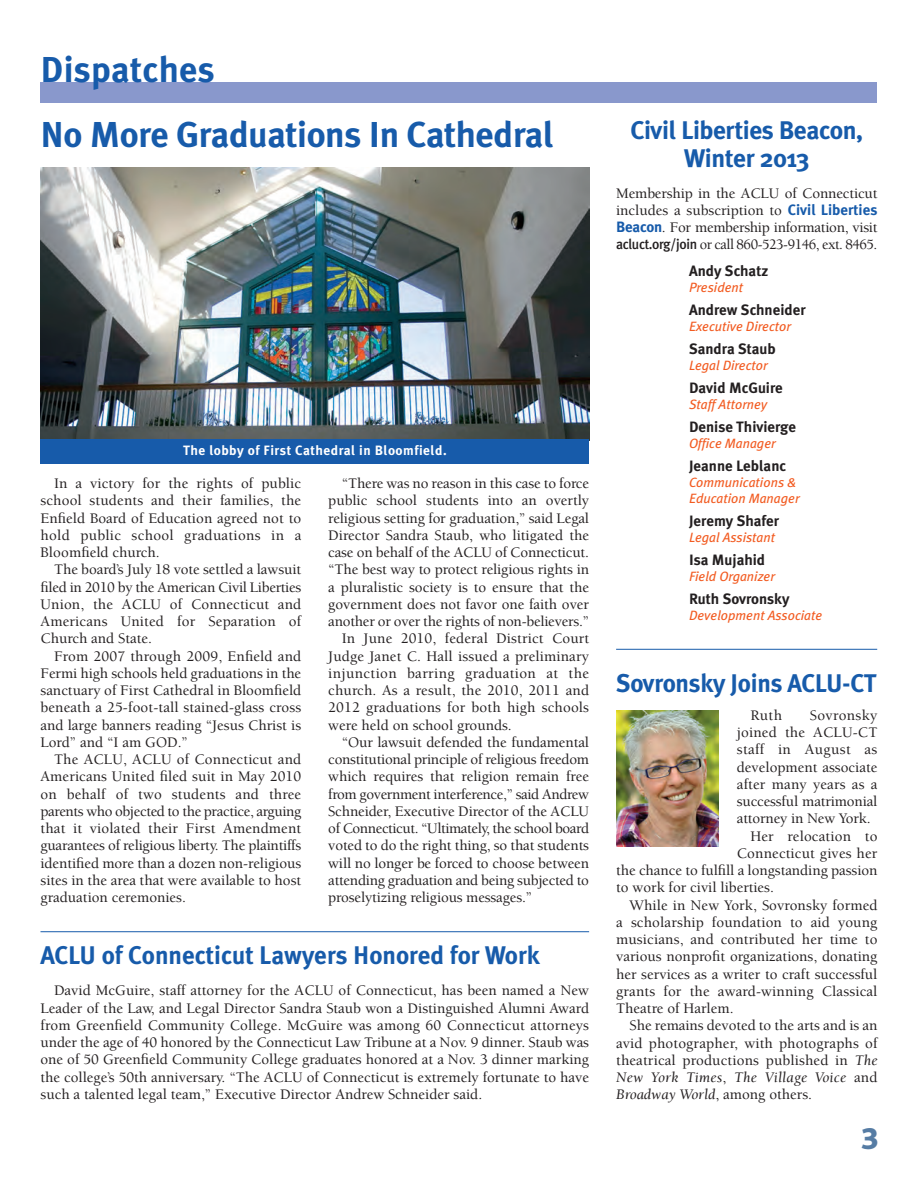
<style>
.page{position:relative;width:918px;height:1188px;background:#fff}
.page>*{position:absolute;margin:0;border:0;box-sizing:border-box;transform-origin:0 0}
.t1{font:700 36px "Meta Plus";letter-spacing:-.01em;color:#175baa}
.t2{font:700 36px "Meta Plus";letter-spacing:.01em;color:#175baa}
.t3{font:800 31.5px "Bliss";color:#567ca4}
.t4{font:700 25.5px/28.5px "Meta Plus";letter-spacing:-.01em;color:#175baa;text-align:center}
.t5{font:500 15px/17.2px "Berkeley Std";color:#231f20;text-align:justify}
.t6{font:700 15px "Meta Plus";color:#231f20}
.t7{font:500 15px "Berkeley Std";letter-spacing:-.02em;color:#231f20}
.t8{font:italic 15px "Berkeley Std";letter-spacing:.01em;color:#231f20}
.t9{font:500 15px "Berkeley Std";letter-spacing:.025em;color:#231f20}
.t10{font:500 15px "Berkeley Std";letter-spacing:-.03em;color:#231f20}
.t11{font:500 15px "Berkeley Std";letter-spacing:-.025em;color:#231f20}
.t12{font:500 14.85px "Berkeley Std";letter-spacing:-.03em;color:#231f20}
.t13{font:italic 13.5px/15.8px "Meta Plus";color:#f25b21}
.t14{font:700 13.5px "Meta Plus";letter-spacing:.035em;color:#fff}
.s1{font-family:"Meta Plus";font-weight:700;color:#175baa}
.s2{font-family:"Meta Plus";font-size:14.25px}
.s3{font-weight:400;font-style:italic}
.s4{font-weight:500;font-style:normal}
</style>
<div class="page">
<div style="left:40px;top:82px;width:838px;height:20px;background:#8998cc"></div>
<hr style="left:616px;top:649px;width:261px;height:1px;background:#175baa">
<img style="left:40px;top:167px;width:549px;height:272px">
<div style="left:40px;top:439px;width:549px;height:25px;background:#175baa"></div>
<img style="left:616px;top:711px;width:103px;height:135px">
<hr style="left:40px;top:931px;width:549px;height:1px;background:#175baa">
<h1 class="t2" style="left:40px;top:49px;width:176px">Dispatches</h1>
<h1 class="t1" style="left:40px;top:114px;width:515px">No More Graduations In Cathedral</h1>
<h3 class="t4" style="left:631px;top:116px;width:234px">Civil Liberties Beacon,<br>Winter 2013</h3>
<p class="t5" style="left:616px;top:186px;width:263px">Membership in the ACLU of Connecticut includes a subscription to <span class="s1">Civil Liberties Beacon</span>. For membership information, visit</p>
<p class="t12" style="left:616px;top:238px;width:263px"><span class="s2">acluct.org/join</span> or call 860-523-9146, ext. 8465.</p>
<p class="t6" style="left:689px;top:262px;width:81px">Andy Schatz</p>
<p class="t13" style="left:689px;top:280px;width:56px">President</p>
<p class="t6" style="left:689px;top:301px;width:118px">Andrew Schneider</p>
<p class="t13" style="left:689px;top:319px;width:104px">Executive Director</p>
<p class="t6" style="left:689px;top:340px;width:88px">Sandra Staub</p>
<p class="t13" style="left:689px;top:358px;width:80px">Legal Director</p>
<p class="t6" style="left:689px;top:379px;width:95px">David McGuire</p>
<p class="t13" style="left:689px;top:397px;width:80px">Staff Attorney</p>
<p class="t6" style="left:689px;top:418px;width:109px">Denise Thivierge</p>
<p class="t13" style="left:689px;top:436px;width:88px">Office Manager</p>
<p class="t6" style="left:689px;top:457px;width:99px">Jeanne Leblanc</p>
<p class="t13" style="left:689px;top:475px;width:112px">Communications &amp;<br>Education Manager</p>
<p class="t6" style="left:689px;top:512px;width:92px">Jeremy Shafer</p>
<p class="t13" style="left:689px;top:530px;width:88px">Legal Assistant</p>
<p class="t6" style="left:689px;top:551px;width:78px">Isa Mujahid</p>
<p class="t13" style="left:689px;top:569px;width:87px">Field Organizer</p>
<p class="t6" style="left:689px;top:590px;width:102px">Ruth Sovronsky</p>
<p class="t13" style="left:689px;top:608px;width:135px">Development Associate</p>
<p class="t14" style="left:183px;top:443px;width:265px">The lobby of First Cathedral in Bloomfield.</p>
<p class="t5" style="left:342px;top:476px;width:249px">“There was no reason in this case to force</p>
<p class="t5" style="left:328px;top:493px;width:262px">public school students into an overtly</p>
<p class="t5" style="left:328px;top:511px;width:262px">religious setting for graduation,” said Legal</p>
<p class="t5" style="left:328px;top:528px;width:262px">Director Sandra Staub, who litigated the</p>
<p class="t5" style="left:328px;top:545px;width:262px">case on behalf of the ACLU of Connecticut.</p>
<p class="t5" style="left:328px;top:562px;width:262px">“The best way to protect religious rights in</p>
<p class="t5" style="left:328px;top:580px;width:262px">a pluralistic society is to ensure that the</p>
<p class="t5" style="left:328px;top:597px;width:262px">government does not favor one faith over</p>
<p class="t5" style="left:328px;top:614px;width:262px">another or over the rights of non-believers.”</p>
<p class="t5" style="left:342px;top:631px;width:249px">In June 2010, federal District Court</p>
<p class="t5" style="left:328px;top:649px;width:262px">Judge Janet C. Hall issued a preliminary</p>
<p class="t9" style="left:328px;top:667px;width:262px">injunction barring graduation at the</p>
<p class="t5" style="left:328px;top:683px;width:262px">church. As a result, the 2010, 2011 and</p>
<p class="t5" style="left:328px;top:700px;width:262px">2012 graduations for both high schools</p>
<p class="t5" style="left:328px;top:718px;width:185px">were held on school grounds.</p>
<p class="t5" style="left:342px;top:735px;width:249px">“Our lawsuit defended the fundamental</p>
<p class="t7" style="left:328px;top:754px;width:262px">constitutional principle of religious freedom</p>
<p class="t5" style="left:328px;top:769px;width:262px">which requires that religion remain free</p>
<p class="t11" style="left:328px;top:788px;width:262px">from government interference,” said Andrew</p>
<p class="t5" style="left:328px;top:804px;width:262px">Schneider, Executive Director of the ACLU</p>
<p class="t10" style="left:328px;top:823px;width:262px">of Connecticut. “Ultimately, the school board</p>
<p class="t5" style="left:328px;top:838px;width:262px">voted to do the right thing, so that students</p>
<p class="t5" style="left:328px;top:856px;width:262px">will no longer be forced to choose between</p>
<p class="t7" style="left:328px;top:874px;width:262px">attending graduation and being subjected to</p>
<p class="t5" style="left:328px;top:890px;width:205px">proselytizing religious messages.”</p>
<p class="t5" style="left:40px;top:476px;width:262px;text-indent:14px">In a victory for the rights of public school students and their families, the Enfield Board of Education agreed not to hold public school graduations in a Bloomfield church.</p>
<p class="t5" style="left:40px;top:562px;width:262px;text-indent:14px">The board’s July 18 vote settled a lawsuit filed in 2010 by the American Civil Liberties Union, the ACLU of Connecticut and Americans United for Separation of Church and State.</p>
<p class="t5" style="left:40px;top:649px;width:262px;text-indent:14px">From 2007 through 2009, Enfield and Fermi high schools held graduations in the sanctuary of First Cathedral in Bloomfield beneath a 25-foot-tall stained-glass cross and large banners reading “Jesus Christ is Lord” and “I am GOD.”</p>
<p class="t5" style="left:40px;top:752px;width:262px;text-indent:14px">The ACLU, ACLU of Connecticut and Americans United filed suit in May 2010 on behalf of two students and three parents who objected to the practice, arguing that it violated their First Amendment guarantees of religious liberty. The plaintiffs identified more than a dozen non-religious sites in the area that were available to host graduation ceremonies.</p>
<h3 class="t4" style="left:616px;top:669px;width:262px">Sovronsky Joins ACLU-CT</h3>
<p class="t5" style="left:750px;top:708px;width:33px">Ruth</p>
<p class="t9" style="left:810px;top:709px;width:69px">Sovronsky</p>
<p class="t5" style="left:737px;top:725px;width:142px">joined the ACLU-CT</p>
<p class="t9" style="left:737px;top:744px;width:142px">staff in August as</p>
<p class="t5" style="left:737px;top:759px;width:142px">development associate</p>
<p class="t5" style="left:737px;top:777px;width:142px">after many years as a</p>
<p class="t5" style="left:737px;top:794px;width:142px">successful matrimonial</p>
<p class="t5" style="left:737px;top:811px;width:135px">attorney in New York.</p>
<p class="t5" style="left:750px;top:828px;width:129px">Her relocation to</p>
<p class="t5" style="left:737px;top:846px;width:142px">Connecticut gives her</p>
<p class="t5" style="left:616px;top:863px;width:263px">the chance to fulfill a longstanding passion</p>
<p class="t5" style="left:616px;top:880px;width:159px">to work for civil liberties.</p>
<p class="t5" style="left:630px;top:897px;width:249px">While in New York, Sovronsky formed</p>
<p class="t5" style="left:616px;top:915px;width:263px">a scholarship foundation to aid young</p>
<p class="t5" style="left:616px;top:932px;width:263px">musicians, and contributed her time to</p>
<p class="t5" style="left:616px;top:949px;width:263px">various nonprofit organizations, donating</p>
<p class="t5" style="left:616px;top:966px;width:263px">her services as a writer to craft successful</p>
<p class="t5" style="left:616px;top:984px;width:263px">grants for the award-winning Classical</p>
<p class="t5" style="left:616px;top:1001px;width:119px">Theatre of Harlem.</p>
<p class="t5" style="left:630px;top:1018px;width:249px">She remains devoted to the arts and is an</p>
<p class="t5" style="left:616px;top:1035px;width:263px">avid photographer, with photographs of</p>
<p class="t5" style="left:616px;top:1053px;width:263px">theatrical productions published in <span class="s3">The</span></p>
<p class="t8" style="left:616px;top:1071px;width:263px">New York Times<span class="s4">,</span> The Village Voice <span class="s4">and</span></p>
<p class="t8" style="left:616px;top:1089px;width:198px">Broadway World<span class="s4">, among others.</span></p>
<h3 class="t4" style="left:40px;top:941px;width:501px">ACLU of Connecticut Lawyers Honored for Work</h3>
<p class="t5" style="left:40px;top:983px;width:550px;text-indent:14px">David McGuire, staff attorney for the ACLU of Connecticut, has been named a New Leader of the Law, and Legal Director Sandra Staub won a Distinguished Alumni Award from Greenfield Community College. McGuire was among 60 Connecticut attorneys under the age of 40 honored by the Connecticut Law Tribune at a Nov. 9 dinner. Staub was one of 50 Greenfield Community College graduates honored at a Nov. 3 dinner marking the college’s 50th anniversary. “The ACLU of Connecticut is extremely fortunate to have such a talented legal team,” Executive Director Andrew Schneider said.</p>
<h2 class="t3" style="left:861px;top:1127px;width:19px">3</h2>
</div>
